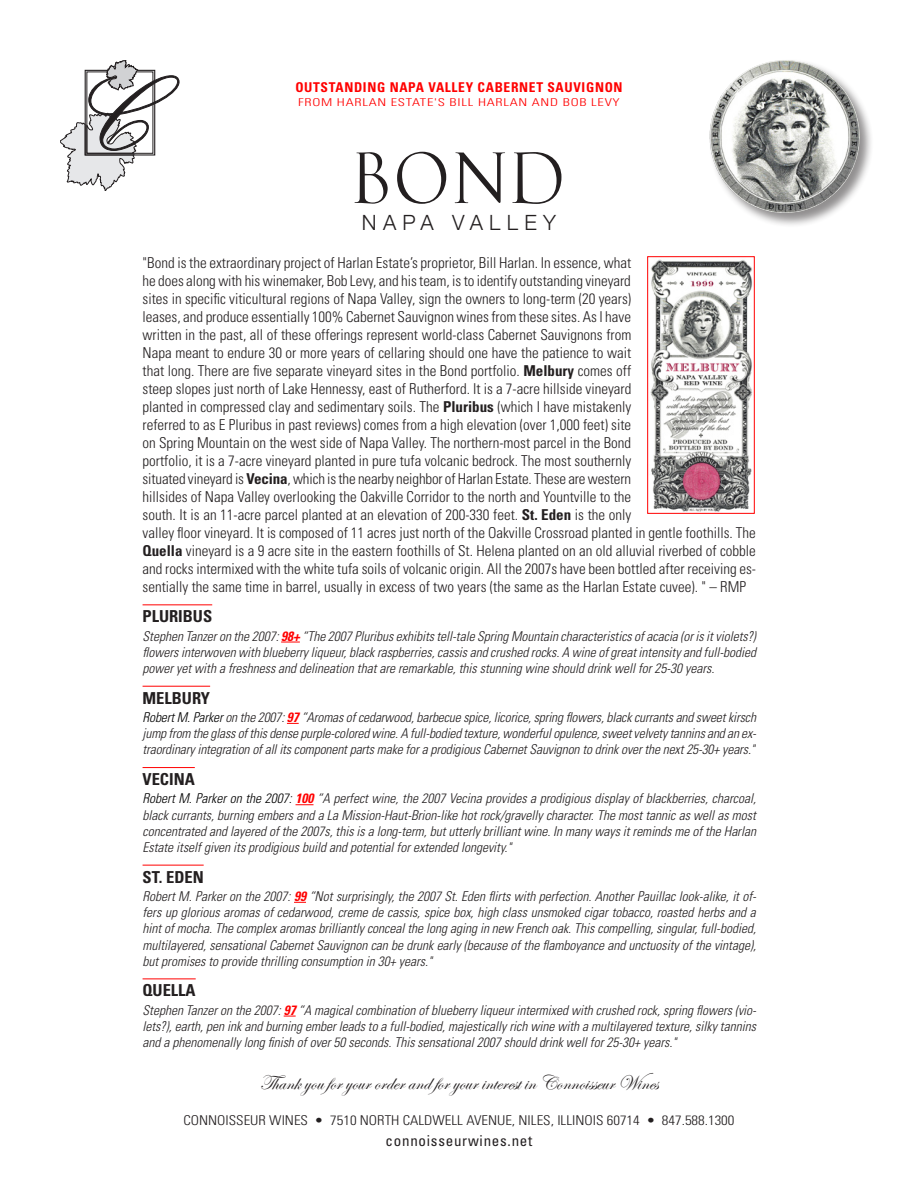
<style>
.page{position:relative;width:918px;height:1188px;background:#fff}
.page>*{position:absolute;margin:0;border:0;box-sizing:border-box;transform-origin:0 0}
.t1{font:69px "Cresci";color:#231f20}
.Winenameprice{font:21px "Edwardian Script ITC";color:#231f20}
.t2{font:300 21px "Helvetica Neue";letter-spacing:.3em;color:#231f20}
.appellation{font:700 condensed 16.5px "Univers";color:#231f20}
.Quotes_RP{font:300 condensed 15px/18px "Univers";color:#231f20}
.t3{font:condensed 15px "Univers";letter-spacing:.05em;color:#231f20}
.Quotes_RP-2{font:italic 300 condensed 13.5px/16.2px "Univers";color:#231f20;text-align:justify}
.t4{font:300 condensed 13.5px "Univers";color:#231f20;scale:1.1 1}
.t5{font:700 condensed 13.5px "Univers";letter-spacing:.05em;color:#f00}
.t6{font:300 condensed 10.8px "Univers";letter-spacing:.05em;color:#f00;scale:1.33 1}
.s1{font-weight:700}
.s2{font-weight:700;color:#f00}
.s3{color:#000}
</style>
<div class="page">
<hr style="left:143px;top:605px;width:69px;height:1px;background:#f00">
<svg style="left:281px;top:642px;width:19px;height:1px"></svg>
<hr style="left:143px;top:686px;width:67px;height:1px;background:#f00">
<svg style="left:287px;top:723px;width:12px;height:1px"></svg>
<hr style="left:143px;top:767px;width:52px;height:1px;background:#f00">
<svg style="left:296px;top:804px;width:18px;height:1px"></svg>
<hr style="left:143px;top:865px;width:61px;height:1px;background:#f00">
<svg style="left:294px;top:902px;width:12px;height:1px"></svg>
<hr style="left:143px;top:979px;width:53px;height:1px;background:#f00">
<svg style="left:284px;top:1016px;width:12px;height:1px"></svg>
<div style="left:708px;top:58px;width:173px;height:176px;background:#231f20;opacity:.5"></div>
<img style="left:715px;top:60px;width:69px;height:48px">
<svg style="left:60px;top:60px;width:119px;height:131px"></svg>
<img style="left:650px;top:259px;width:102px;height:253px">
<div style="left:647px;top:256px;width:107px;height:258px;border:1px solid #f00"></div>
<p class="t5" style="left:295px;top:79px;width:329px">OUTSTANDING NAPA VALLEY CABERNET SAUVIGNON</p>
<p class="t6" style="left:298px;top:96px;width:243px">from Harlan Estate's Bill Harlan and Bob Levy</p>
<p class="t1" style="left:351px;top:139px;width:217px">BOND</p>
<p class="t2" style="left:362px;top:210px;width:196px">NAPA VALLEY</p>
<p class="Quotes_RP" style="left:143px;top:253px;width:615px">"Bond is the extraordinary project of Harlan Estate’s proprietor, Bill Harlan. In essence, what<br>he does along with his winemaker, Bob Levy, and his team, is to identify outstanding vineyard<br>sites in specific viticultural regions of Napa Valley, sign the owners to long-term (20 years)<br>leases, and produce essentially 100% Cabernet Sauvignon wines from these sites. As I have<br>written in the past, all of these offerings represent world-class Cabernet Sauvignons from<br>Napa meant to endure 30 or more years of cellaring should one have the patience to wait<br>that long. There are five separate vineyard sites in the Bond portfolio. <span class="s1">MELBURY</span> comes off<br>steep slopes just north of Lake Hennessy, east of Rutherford. It is a 7-acre hillside vineyard<br>planted in compressed clay and sedimentary soils. The <span class="s1">PLURIBUS</span> (which I have mistakenly<br>referred to as E Pluribus in past reviews) comes from a high elevation (over 1,000 feet) site<br>on Spring Mountain on the west side of Napa Valley. The northern-most parcel in the Bond<br>portfolio, it is a 7-acre vineyard planted in pure tufa volcanic bedrock. The most southernly<br>situated vineyard is <span class="s1">VECINA</span>, which is the nearby neighbor of Harlan Estate. These are western<br>hillsides of Napa Valley overlooking the Oakville Corridor to the north and Yountville to the<br>south. It is an 11-acre parcel planted at an elevation of 200-330 feet. <span class="s1">ST. EDEN</span> is the only<br>valley floor vineyard. It is composed of 11 acres just north of the Oakville Crossroad planted in gentle foothills. The <span class="s1">QUELLA</span> vineyard is a 9 acre site in the eastern foothills of St. Helena planted on an old alluvial riverbed of cobble and rocks intermixed with the white tufa soils of volcanic origin. All the 2007s have been bottled after receiving es&shy;sentially the same time in barrel, usually in excess of two years (the same as the Harlan Estate cuvee). " – RMP</p>
<p class="appellation" style="left:143px;top:606px;width:69px">PLURIBUS</p>
<p class="Quotes_RP-2" style="left:143px;top:628px;width:615px">Stephen Tanzer on the 2007: <span class="s2">98+</span> “The 2007 Pluribus exhibits tell-tale Spring Mountain characteristics of acacia (or is it violets?) flowers interwoven with blueberry liqueur, black raspberries, cassis and crushed rocks. A wine of great intensity and full-bodied power yet with a freshness and delineation that are remarkable, this stunning wine should drink well for 25-30 years.</p>
<p class="appellation" style="left:143px;top:688px;width:69px">MELBURY</p>
<p class="Quotes_RP-2" style="left:143px;top:709px;width:615px"><span class="s3">Robert M. Parker</span> on the 2007: <span class="s2">97</span> “Aromas of cedarwood, barbecue spice, licorice, spring flowers, black currants and sweet kirsch jump from the glass of this dense purple-colored wine. A full-bodied texture, wonderful opulence, sweet velvety tannins and an ex&shy;traordinary integration of all its component parts make for a prodigious Cabernet Sauvignon to drink over the next 25-30+ years."</p>
<p class="appellation" style="left:143px;top:769px;width:54px">VECINA</p>
<p class="Quotes_RP-2" style="left:143px;top:791px;width:615px"><span class="s3">Robert M. Parker on the 2007:</span> <span class="s2">100</span> “A perfect wine, the 2007 Vecina provides a prodigious display of blackberries, charcoal, black currants, burning embers and a La Mission-Haut-Brion-like hot rock/gravelly character. The most tannic as well as most concentrated and layered of the 2007s, this is a long-term, but utterly brilliant wine. In many ways it reminds me of the Harlan Estate itself given its prodigious build and potential for extended longevity."</p>
<p class="appellation" style="left:143px;top:867px;width:63px">ST. EDEN</p>
<p class="Quotes_RP-2" style="left:143px;top:888px;width:615px">Robert M. Parker on the 2007: <span class="s2">99</span> “Not surprisingly, the 2007 St. Eden flirts with perfection. Another Pauillac look-alike, it of&shy;fers up glorious aromas of cedarwood, creme de cassis, spice box, high class unsmoked cigar tobacco, roasted herbs and a hint of mocha. The complex aromas brilliantly conceal the long aging in new French oak. This compelling, singular, full-bodied, multilayered, sensational Cabernet Sauvignon can be drunk early (because of the flamboyance and unctuosity of the vintage), but promises to provide thrilling consumption in 30+ years."</p>
<p class="appellation" style="left:143px;top:980px;width:55px">QUELLA</p>
<p class="Quotes_RP-2" style="left:143px;top:1002px;width:615px">Stephen Tanzer on the 2007: <span class="s2">97</span> “A magical combination of blueberry liqueur intermixed with crushed rock, spring flowers (vio&shy;lets?), earth, pen ink and burning ember leads to a full-bodied, majestically rich wine with a multilayered texture, silky tannins and a phenomenally long finish of over 50 seconds. This sensational 2007 should drink well for 25-30+ years."</p>
<p class="Winenameprice" style="left:260px;top:1071px;width:400px">Thank you for your order and for your interest in Connoisseur Wines</p>
<p class="t4" style="left:183px;top:1112px;width:502px">Connoisseur Wines • 7510 North Caldwell Avenue, N iles, ILlinois 60714 • 847.588.1300</p>
<p class="t3" style="left:386px;top:1131px;width:148px">connoisseurwines.net</p>
</div>
